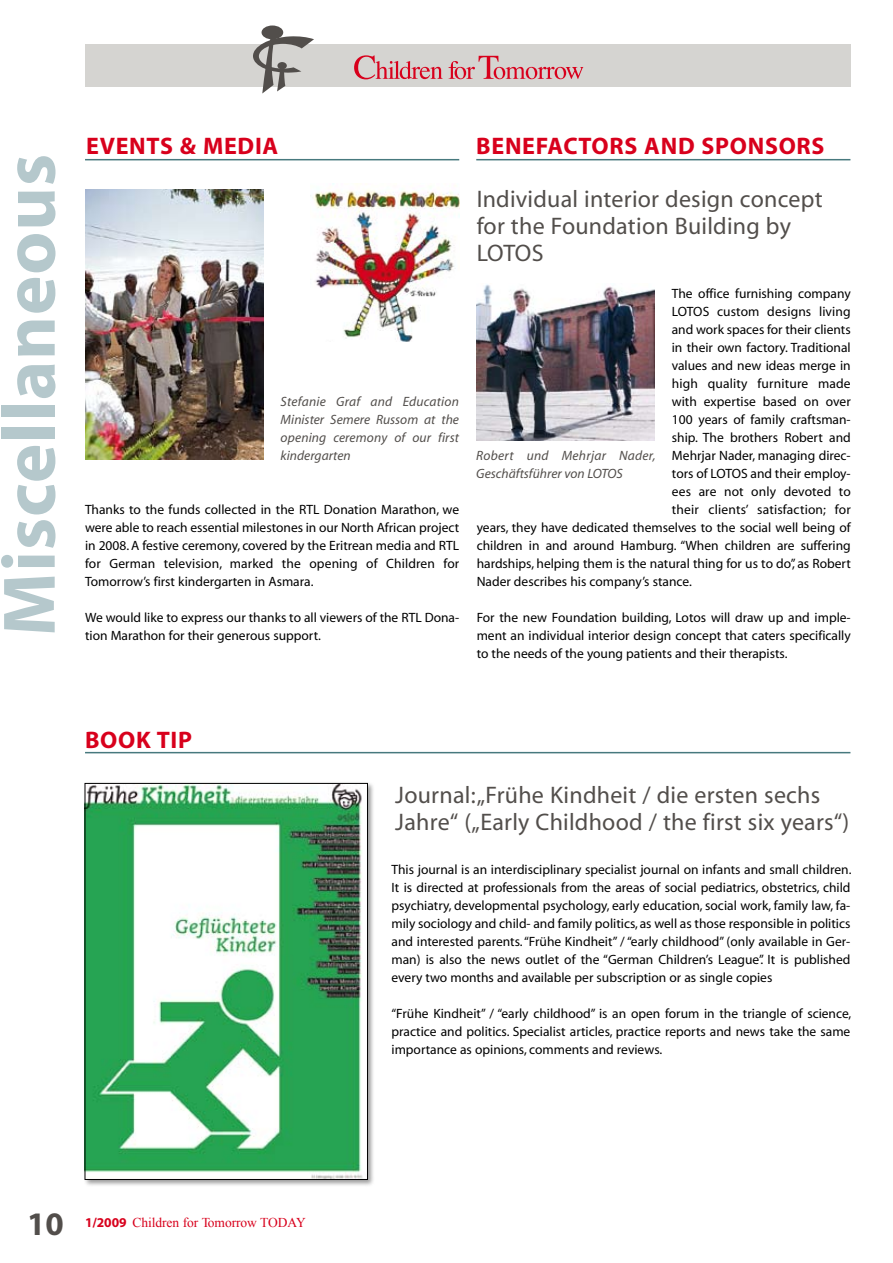
<style>
.page{position:relative;width:893px;height:1263px;background:#fff}
.page>*{position:absolute;margin:0;border:0;box-sizing:border-box;transform-origin:0 0}
.t1{font:700 75px "Myriad";letter-spacing:.01em;color:#b5c8cc}
.t2{font:700 33px "Myriad";color:#524e4b}
.t3{font:24px/27px "Myriad";letter-spacing:.01em;color:#524e4b}
.t4{font:700 24px "Myriad";letter-spacing:.03em;color:#d8001c}
.t5{font:13.5px/18px "Myriad";color:#000;text-align:justify}
.t6{font:italic 13.5px/18px "Myriad";letter-spacing:.005em;color:#524e4b;text-align:justify}
.t7{font:13.5px "Times New Roman";letter-spacing:-.005em;color:#d8001c}
.s1{font-family:"Myriad";font-weight:700}
</style>
<div class="page">
<img style="left:85px;top:190px;width:179px;height:269px">
<img style="left:310px;top:183px;width:149px;height:159px">
<div style="left:83px;top:781px;width:299px;height:412px;background:#000;opacity:.4"></div>
<img style="left:87px;top:785px;width:279px;height:393px">
<div style="left:85px;top:783px;width:283px;height:397px;border:1px solid #000"></div>
<img style="left:476px;top:284px;width:179px;height:157px">
<div style="left:262px;top:26px;width:21px;height:13px;background:#524e4b;border-radius:50%"></div>
<svg style="left:85px;top:36px;width:765px;height:58px"></svg>
<hr style="left:85px;top:159px;width:374px;height:1px;background:#47797e">
<hr style="left:85px;top:752px;width:765px;height:1px;background:#47797e">
<hr style="left:476px;top:159px;width:374px;height:1px;background:#47797e">
<h1 class="t1" style="left:-9px;top:636px;width:484px;rotate:-90deg">MISCELLANEOUS</h1>
<h3 class="t4" style="left:86px;top:133px;width:45px">EVENTS</h3>
<h3 class="t4" style="left:180px;top:133px;width:97px">&amp; MEDIA</h3>
<p class="t6" style="left:281px;top:393px;width:180px">Stefanie Graf and Education Minister Semere Russom at the opening ceremony of our first kindergarten</p>
<p class="t5" style="left:85px;top:501px;width:376px">Thanks to the funds collected in the RTL Donation Marathon, we were able to reach essential milestones in our North African project in 2008. A festive ceremony, covered by the Eritrean media and RTL for German television, marked the opening of Children for Tomorrow’s first kindergarten in Asmara.</p>
<p class="t5" style="left:85px;top:609px;width:376px">We would like to express our thanks to all viewers of the RTL Dona&shy;tion Marathon for their generous support.</p>
<h3 class="t4" style="left:476px;top:133px;width:31px">BENEFACTO</h3>
<h3 class="t4" style="left:610px;top:133px;width:123px">RS AND SPONSO</h3>
<h3 class="t4" style="left:797px;top:133px;width:27px">RS</h3>
<h3 class="t3" style="left:477px;top:187px;width:348px">Individual interior design concept for the Foundation Building by<br>LOTOS</h3>
<p class="t5" style="left:672px;top:285px;width:180px">The office furnishing company</p>
<p class="t5" style="left:672px;top:303px;width:180px">LOTOS custom designs living</p>
<p class="t5" style="left:672px;top:321px;width:180px">and work spaces for their clients</p>
<p class="t5" style="left:672px;top:339px;width:180px">in their own factory. Traditional</p>
<p class="t5" style="left:672px;top:357px;width:180px">values and new ideas merge in</p>
<p class="t5" style="left:672px;top:375px;width:180px">high quality furniture made</p>
<p class="t5" style="left:672px;top:393px;width:180px">with expertise based on over</p>
<p class="t5" style="left:672px;top:411px;width:180px">100 years of family craftsman-</p>
<p class="t5" style="left:672px;top:429px;width:180px">ship. The brothers Robert and</p>
<p class="t5" style="left:672px;top:447px;width:180px">Mehrjar Nader, managing direc-</p>
<p class="t5" style="left:672px;top:465px;width:180px">tors of LOTOS and their employ-</p>
<p class="t5" style="left:672px;top:483px;width:180px">ees are not only devoted to</p>
<p class="t5" style="left:672px;top:501px;width:180px">their clients’ satisfaction; for</p>
<p class="t5" style="left:477px;top:519px;width:376px">years, they have dedicated themselves to the social well being of</p>
<p class="t5" style="left:477px;top:537px;width:376px">children in and around Hamburg. “When children are suffering</p>
<p class="t5" style="left:477px;top:555px;width:376px">hardships, helping them is the natural thing for us to do”, as Robert</p>
<p class="t5" style="left:477px;top:573px;width:217px">Nader describes his company’s stance.</p>
<p class="t5" style="left:477px;top:609px;width:376px">For the new Foundation building, Lotos will draw up and imple&shy;ment an individual interior design concept that caters specifically to the needs of the young patients and their therapists.</p>
<p class="t6" style="left:476px;top:447px;width:181px">Robert und Mehrjar Nader,<br>Geschäftsführer von LOTOS</p>
<h3 class="t4" style="left:85px;top:727px;width:33px">BOOK</h3>
<h3 class="t4" style="left:157px;top:727px;width:35px">TIP</h3>
<h3 class="t3" style="left:395px;top:782px;width:456px">Journal: „Frühe Kindheit / die ersten sechs<br>Jahre“ („Early Childhood / the first six years“)</h3>
<p class="t5" style="left:392px;top:861px;width:461px">This journal is an interdisciplinary specialist journal on infants and small children.<br>It is directed at professionals from the areas of social pediatrics, obstetrics, child psychiatry, developmental psychology, early education, social work, family law, fa&shy;mily sociology and child- and family politics, as well as those responsible in politics and interested parents. “Frühe Kindheit” / “early childhood” (only available in Ger&shy;man) is also the news outlet of the “German Children’s League”. It is published every two months and available per subscription or as single copies</p>
<p class="t5" style="left:392px;top:1005px;width:461px">“Frühe Kindheit” / “early childhood” is an open forum in the triangle of science, practice and politics. Specialist articles, practice reports and news take the same importance as opinions, comments and reviews.</p>
<h2 class="t2" style="left:27px;top:1207px;width:38px">10</h2>
<p class="t7" style="left:85px;top:1213px;width:222px"><span class="s1">1/2009</span> Children for Tomorrow TODAY</p>
</div>
